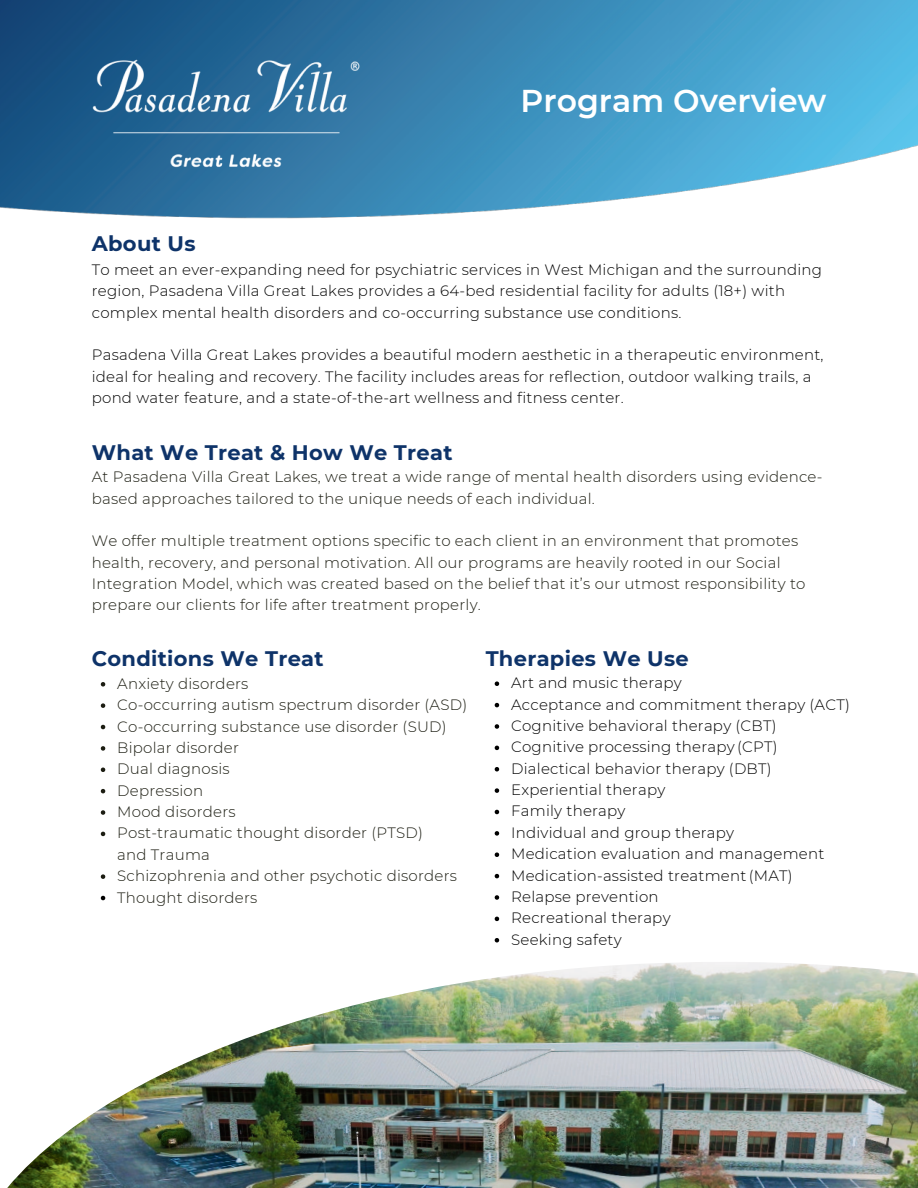
<style>
.page{position:relative;width:918px;height:1188px;background:#fff}
.page>*{position:absolute;margin:0;border:0;box-sizing:border-box;transform-origin:0 0}
.t1{font:600 31.5px "Montserrat";color:#fff}
.t2{font:700 21px "Montserrat";letter-spacing:.015em;color:#0e3369}
.t3{font:300 15px/21.3px "Montserrat";letter-spacing:.015em;color:#000}
.t4{font:300 15px/21.3px "Montserrat";letter-spacing:.015em;color:#1c1d12}
</style>
<div class="page">
<img style="left:7px;top:962px;width:911px;height:226px">
<img style="left:0;top:0;width:918px;height:219px">
<img style="left:79px;top:43px;width:294px;height:147px">
<svg style="left:495px;top:681px;width:4px;height:5px"></svg>
<svg style="left:495px;top:703px;width:4px;height:4px"></svg>
<svg style="left:495px;top:724px;width:4px;height:5px"></svg>
<svg style="left:495px;top:746px;width:4px;height:4px"></svg>
<svg style="left:495px;top:767px;width:4px;height:4px"></svg>
<svg style="left:495px;top:788px;width:4px;height:5px"></svg>
<svg style="left:495px;top:810px;width:4px;height:4px"></svg>
<svg style="left:495px;top:831px;width:4px;height:5px"></svg>
<svg style="left:495px;top:852px;width:4px;height:5px"></svg>
<svg style="left:495px;top:874px;width:4px;height:4px"></svg>
<svg style="left:495px;top:895px;width:4px;height:5px"></svg>
<svg style="left:495px;top:917px;width:4px;height:4px"></svg>
<svg style="left:495px;top:938px;width:4px;height:4px"></svg>
<svg style="left:101px;top:682px;width:4px;height:5px"></svg>
<svg style="left:101px;top:703px;width:4px;height:5px"></svg>
<svg style="left:101px;top:725px;width:4px;height:4px"></svg>
<svg style="left:101px;top:746px;width:4px;height:5px"></svg>
<svg style="left:101px;top:768px;width:4px;height:4px"></svg>
<svg style="left:101px;top:789px;width:4px;height:4px"></svg>
<svg style="left:101px;top:810px;width:4px;height:5px"></svg>
<svg style="left:101px;top:832px;width:4px;height:4px"></svg>
<svg style="left:101px;top:874px;width:4px;height:5px"></svg>
<svg style="left:101px;top:896px;width:4px;height:4px"></svg>
<h1 class="t1" style="left:521px;top:79px;width:307px">Program Overview</h1>
<h2 class="t2" style="left:92px;top:229px;width:105px">About Us</h2>
<p class="t3" style="left:92px;top:258px;width:732px">To meet an ever-expanding need for psychiatric services in West Michigan and the surrounding region, Pasadena Villa Great Lakes provides a 64-bed residential facility for adults (18+) with complex mental health disorders and co-occurring substance use conditions.</p>
<p class="t3" style="left:92px;top:344px;width:733px">Pasadena Villa Great Lakes provides a beautiful modern aesthetic in a therapeutic environment, ideal for healing and recovery. The facility includes areas for reflection, outdoor walking trails, a pond water feature, and a state-of-the-art wellness and fitness center.</p>
<h2 class="t2" style="left:92px;top:437px;width:362px">What We Treat &amp; How We Treat</h2>
<p class="t4" style="left:92px;top:466px;width:732px">At Pasadena Villa Great Lakes, we treat a wide range of mental health disorders using evidence&shy;based approaches tailored to the unique needs of each individual.</p>
<p class="t4" style="left:92px;top:530px;width:715px">We offer multiple treatment options specific to each client in an environment that promotes health, recovery, and personal motivation. All our programs are heavily rooted in our Social Integration Model, which was created based on the belief that it’s our utmost responsibility to prepare our clients for life after treatment properly.</p>
<h2 class="t2" style="left:92px;top:644px;width:233px">Conditions We Treat</h2>
<p class="t4" style="left:117px;top:672px;width:351px">Anxiety disorders<br>Co-occurring autism spectrum disorder (ASD)<br>Co-occurring substance use disorder (SUD)<br>Bipolar disorder<br>Dual diagnosis<br>Depression<br>Mood disorders<br>Post-traumatic thought disorder (PTSD)<br>and Trauma<br>Schizophrenia and other psychotic disorders<br>Thought disorders</p>
<h2 class="t2" style="left:486px;top:643px;width:205px">Therapies We Use</h2>
<p class="t3" style="left:511px;top:672px;width:340px">Art and music therapy<br>Acceptance and commitment therapy (ACT)<br>Cognitive behavioral therapy (CBT)<br>Cognitive processing therapy (CPT)<br>Dialectical behavior therapy (DBT)<br>Experiential therapy<br>Family therapy<br>Individual and group therapy<br>Medication evaluation and management<br>Medication-assisted treatment (MAT)<br>Relapse prevention<br>Recreational therapy<br>Seeking safety</p>
</div>
